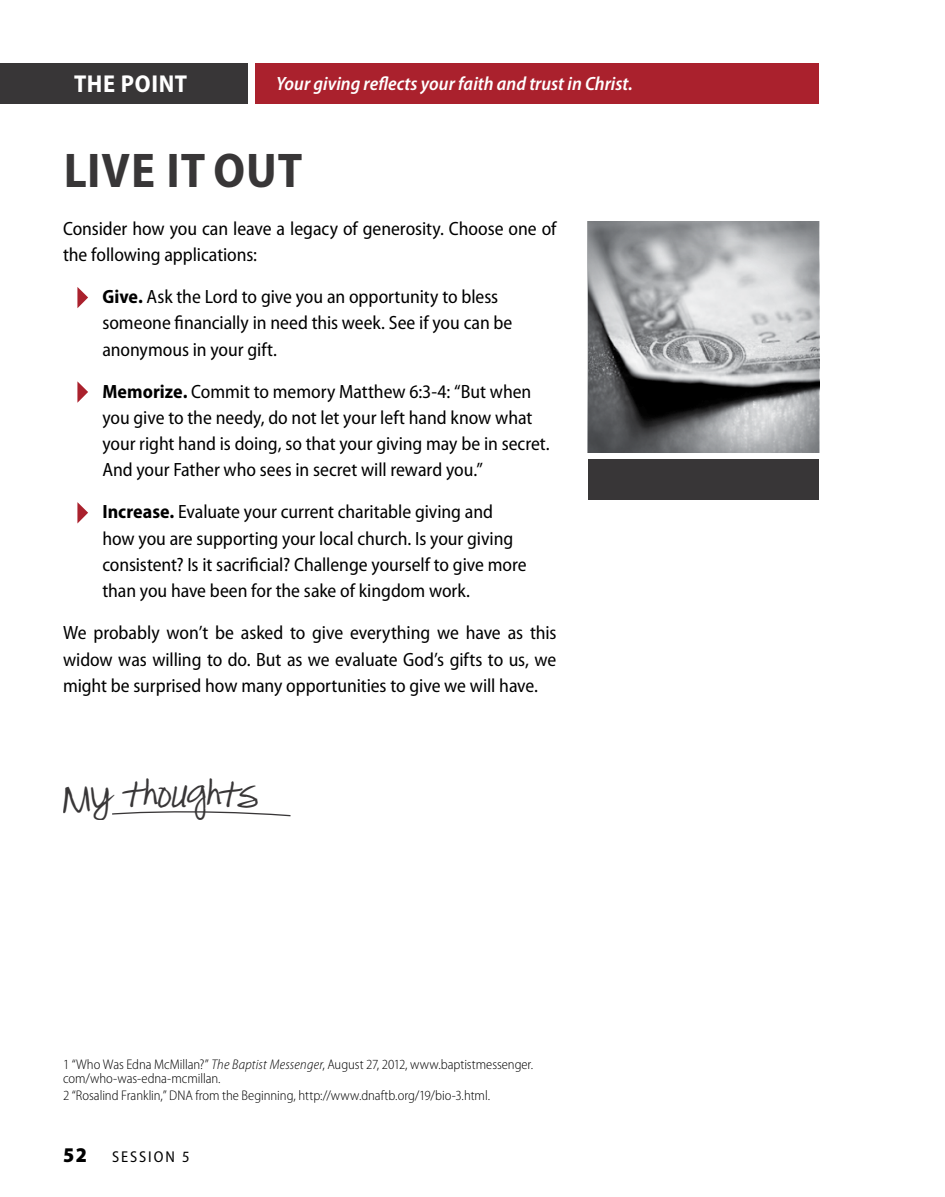
<style>
.page{position:relative;width:945px;height:1197px;background:#fff}
.page>*{position:absolute;margin:0;border:0;box-sizing:border-box;transform-origin:0 0}
.t1{font:700 semi-condensed 49px "Myriad Pro";letter-spacing:.02em;color:#383637}
.t2{font:28px "Pea Alesa";color:#383637}
.t3{font:700 semi-condensed 24.5px "Myriad Pro";letter-spacing:.025em;color:#fff}
.t4{font:900 semi-condensed 21px "Myriad Pro";color:#000}
.t5{font:semi-condensed 19.25px/26.2px "Myriad Pro";letter-spacing:-.005em;color:#000}
.t6{font:italic 600 semi-condensed 19.25px "Myriad Pro";color:#fff}
.t7{font:semi-condensed 15.75px "Myriad Pro";letter-spacing:.12em;color:#000}
.t8{font:300 semi-condensed 14px/14px "Myriad Pro";letter-spacing:-.005em;color:#000}
.s1{font-weight:700}
.s2{font-style:italic}
</style>
<div class="page">
<div style="left:0;top:63px;width:248px;height:40px;background:#383637"></div>
<div style="left:255px;top:63px;width:564px;height:40px;background:#aa212d"></div>
<svg style="left:77px;top:287px;width:11px;height:21px"></svg>
<svg style="left:77px;top:381px;width:11px;height:22px"></svg>
<svg style="left:77px;top:502px;width:11px;height:22px"></svg>
<svg style="left:588px;top:221px;width:231px;height:231px;background:#989a9c"></svg>
<div style="left:588px;top:459px;width:231px;height:41px;background:#383637"></div>
<svg style="left:112px;top:811px;width:179px;height:6px"></svg>
<p class="t3" style="left:74px;top:70px;width:115px">THE POINT</p>
<p class="t6" style="left:276px;top:74px;width:358px">Your giving reflects your faith and trust in Christ.</p>
<h1 class="t1" style="left:63px;top:143px;width:241px">LIVE IT OUT</h1>
<p class="t5" style="left:63px;top:216px;width:495px">Consider how you can leave a legacy of generosity. Choose one of the following applications:</p>
<p class="t5" style="left:102px;top:284px;width:412px"><span class="s1">Give.</span> Ask the Lord to give you an opportunity to bless someone financially in need this week. See if you can be anonymous in your gift.</p>
<p class="t5" style="left:102px;top:379px;width:449px"><span class="s1">Memorize.</span> Commit to memory Matthew 6:3-4: “But when you give to the needy, do not let your left hand know what your right hand is doing, so that your giving may be in secret.<br>And your Father who sees in secret will reward you.”</p>
<p class="t5" style="left:102px;top:499px;width:426px"><span class="s1">Increase.</span> Evaluate your current charitable giving and how you are supporting your local church. Is your giving consistent? Is it sacrificial? Challenge yourself to give more than you have been for the sake of kingdom work.</p>
<p class="t5" style="left:63px;top:620px;width:495px;text-align:justify">We probably won’t be asked to give everything we have as this widow was willing to do. But as we evaluate God’s gifts to us, we might be surprised how many opportunities to give we will have.</p>
<h2 class="t2" style="left:63px;top:790px;width:196px">My thoughts</h2>
<p class="t8" style="left:63px;top:1057px;width:472px">1 “Who Was Edna McMillan?” <span class="s2">The Baptist Messenger</span>, August 27, 2012, www.baptistmessenger. com/who-was-edna-mcmillan.</p>
<p class="t8" style="left:63px;top:1089px;width:429px">2 “Rosalind Franklin,” DNA from the Beginning, http://www.dnaftb.org/19/bio-3.html.</p>
<p class="t4" style="left:63px;top:1143px;width:26px">52</p>
<p class="t7" style="left:112px;top:1149px;width:79px">SESSION 5</p>
</div>
